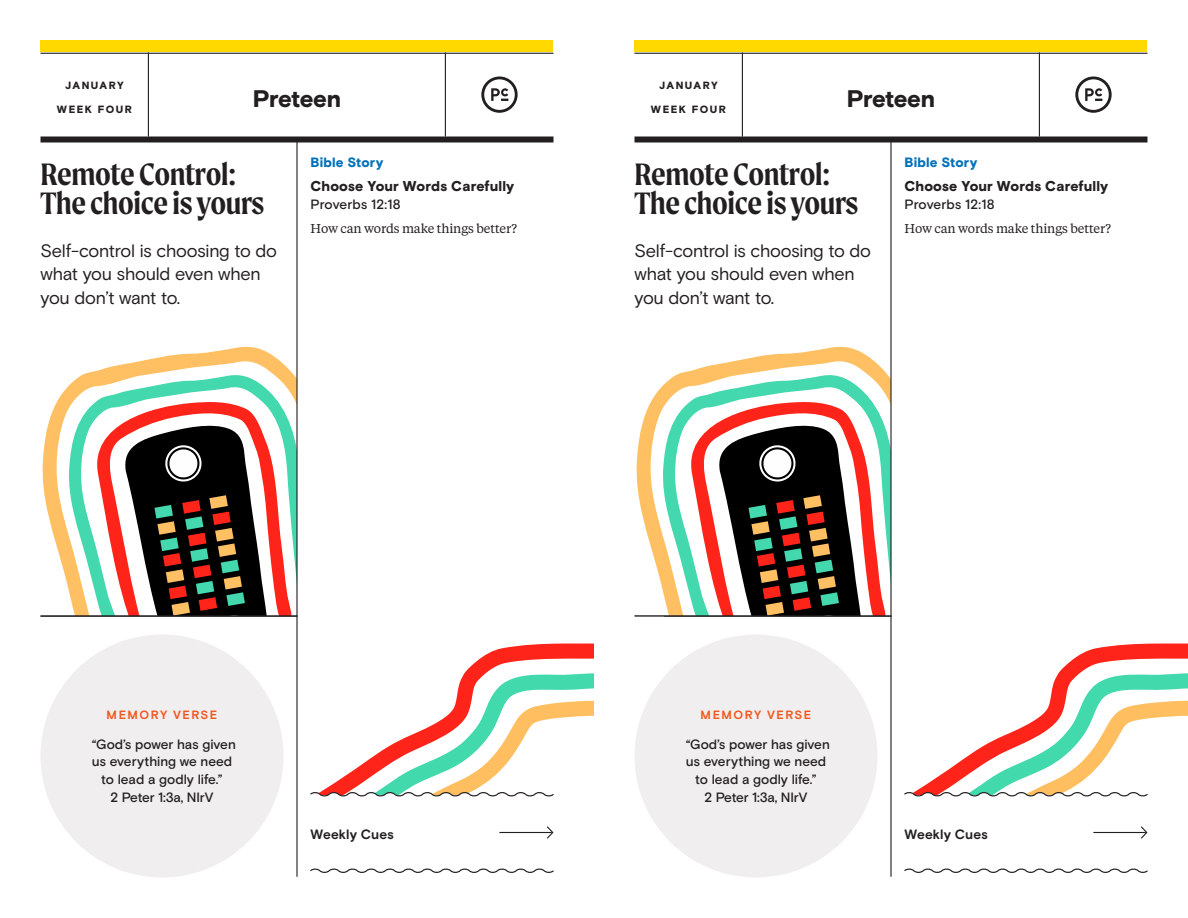
<style>
.page{position:relative;width:1188px;height:918px;background:#fff}
.page>*{position:absolute;margin:0;border:0;box-sizing:border-box;transform-origin:0 0}
.t1{font:600 33px/30px "Moret";letter-spacing:-.01em;color:#231f20}
.t2{font:900 24px "Basis Grotesque";letter-spacing:-.025em;color:#231f20}
.t3{font:18px/24px "Basis Grotesque";letter-spacing:-.015em;color:#231f20}
.t4{font:900 14.25px "Basis Grotesque";letter-spacing:.005em;color:#231f20}
.t5{font:500 13.5px/18px "Basis Grotesque";color:#231f20;text-align:center}
.t6{font:900 13.5px "Basis Grotesque";letter-spacing:.015em;color:#0071bb}
.t7{font:700 13.5px "Basis Grotesque";letter-spacing:.01em;color:#231f20}
.t8{font:12.75px "Tiempos Text";letter-spacing:-.01em;color:#231f20}
.t9{font:700 12px "Basis Grotesque";letter-spacing:.125em;color:#f15921}
.t10{font:900 10.5px "Basis Grotesque";letter-spacing:.135em;color:#231f20}
</style>
<div class="page">
<svg style="left:323px;top:643px;width:271px;height:147px"></svg>
<svg style="left:343px;top:672px;width:251px;height:118px"></svg>
<svg style="left:358px;top:700px;width:236px;height:90px"></svg>
<svg style="left:1059px;top:643px;width:129px;height:29px"></svg>
<svg style="left:41px;top:346px;width:255px;height:270px"></svg>
<svg style="left:89px;top:401px;width:203px;height:215px"></svg>
<svg style="left:121px;top:421px;width:147px;height:195px"></svg>
<svg style="left:635px;top:346px;width:255px;height:270px"></svg>
<svg style="left:683px;top:401px;width:203px;height:215px"></svg>
<svg style="left:715px;top:421px;width:147px;height:195px"></svg>
<div style="left:40px;top:40px;width:514px;height:12px;background:#ffd900"></div>
<div style="left:634px;top:40px;width:514px;height:12px;background:#ffd900"></div>
<hr style="left:148px;top:52px;width:1px;height:84px;background:#231f20">
<hr style="left:742px;top:52px;width:1px;height:84px;background:#231f20">
<hr style="left:445px;top:52px;width:1px;height:84px;background:#231f20">
<hr style="left:1039px;top:52px;width:1px;height:84px;background:#231f20">
<hr style="left:40px;top:53px;width:514px;height:1px;background:#231f20">
<hr style="left:634px;top:53px;width:514px;height:1px;background:#231f20">
<div style="left:40px;top:136px;width:514px;height:6px;background:#231f20"></div>
<div style="left:634px;top:136px;width:514px;height:6px;background:#231f20"></div>
<hr style="left:296px;top:142px;width:2px;height:735px;background:#231f20">
<hr style="left:890px;top:142px;width:2px;height:735px;background:#231f20">
<hr style="left:40px;top:616px;width:257px;height:1px;background:#231f20">
<svg style="left:481px;top:77px;width:37px;height:36px"></svg>
<svg style="left:1075px;top:77px;width:37px;height:36px"></svg>
<div style="left:40px;top:634px;width:244px;height:244px;background:#f0eeee;border-radius:50%"></div>
<svg style="left:310px;top:790px;width:244px;height:7px"></svg>
<svg style="left:310px;top:868px;width:244px;height:5px"></svg>
<hr style="left:499px;top:832px;width:53px;height:1px;background:#231f20">
<svg style="left:546px;top:826px;width:8px;height:13px"></svg>
<svg style="left:904px;top:868px;width:244px;height:5px"></svg>
<svg style="left:904px;top:672px;width:284px;height:167px"></svg>
<div style="left:634px;top:634px;width:244px;height:244px;background:#f0eeee;border-radius:50%"></div>
<hr style="left:634px;top:616px;width:257px;height:1px;background:#231f20">
<p class="t10" style="left:65px;top:79px;width:60px">JANUARY</p>
<p class="t10" style="left:57px;top:103px;width:77px">WEEK FOUR</p>
<p class="t10" style="left:659px;top:79px;width:60px">JANUARY</p>
<p class="t10" style="left:651px;top:103px;width:77px">WEEK FOUR</p>
<h2 class="t2" style="left:253px;top:84px;width:90px">Preteen</h2>
<h2 class="t2" style="left:847px;top:84px;width:90px">Preteen</h2>
<h1 class="t1" style="left:40px;top:158px;width:225px">Remote Control:<br>The choice is yours</h1>
<h3 class="t3" style="left:40px;top:239px;width:238px">Self-control is choosing to do what you should even when you don’t want to.</h3>
<p class="t6" style="left:310px;top:154px;width:74px">Bible Story</p>
<p class="t4" style="left:310px;top:177px;width:205px">Choose Your Words Carefully</p>
<p class="t5" style="left:310px;top:195px;width:92px">Proverbs 12:18</p>
<p class="t8" style="left:310px;top:219px;width:208px">How can words make things better?</p>
<h1 class="t1" style="left:634px;top:158px;width:225px">Remote Control:<br>The choice is yours</h1>
<h3 class="t3" style="left:634px;top:239px;width:238px">Self-control is choosing to do what you should even when you don’t want to.</h3>
<p class="t6" style="left:904px;top:154px;width:74px">Bible Story</p>
<p class="t4" style="left:904px;top:177px;width:205px">Choose Your Words Carefully</p>
<p class="t5" style="left:904px;top:195px;width:92px">Proverbs 12:18</p>
<p class="t8" style="left:904px;top:219px;width:208px">How can words make things better?</p>
<p class="t9" style="left:107px;top:707px;width:112px">MEMORY VERSE</p>
<p class="t5" style="left:92px;top:735px;width:146px">“God’s power has given us everything we need to lead a godly life.”<br>2 Peter 1:3a, NIrV</p>
<p class="t9" style="left:701px;top:707px;width:112px">MEMORY VERSE</p>
<p class="t5" style="left:686px;top:735px;width:146px">“God’s power has given us everything we need to lead a godly life.”<br>2 Peter 1:3a, NIrV</p>
<p class="t7" style="left:310px;top:826px;width:85px">Weekly Cues</p>
<p class="t7" style="left:904px;top:826px;width:85px">Weekly Cues</p>
</div>
